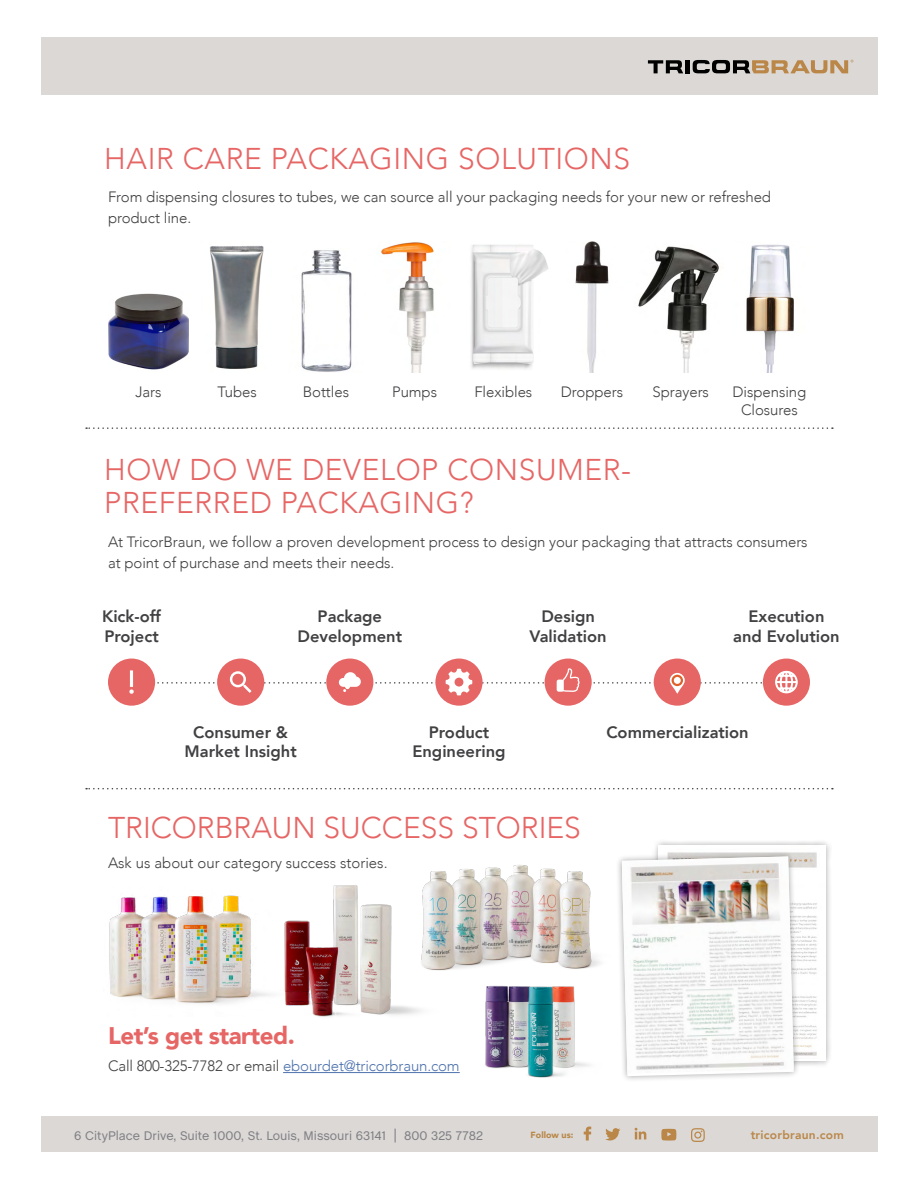
<style>
.page{position:relative;width:918px;height:1188px;background:#fff}
.page>*{position:absolute;margin:0;border:0;box-sizing:border-box;transform-origin:0 0}
.t1{font:300 30px/33px "Avenir";letter-spacing:.02em;color:#e66665}
.t2{font:300 30px "Avenir";color:#e66665}
.t3{font:900 24px "Avenir";letter-spacing:-.02em;color:#e66665}
.t4{font:800 16.5px/19.5px "Avenir";color:#414042;text-align:center}
.t5{font:300 15px/21px "Avenir";letter-spacing:-.005em;color:#414042}
.t6{font:300 15px "Avenir";letter-spacing:-.01em;color:#4f73ad}
.t7{font:12.75px "Chalet";color:#807f83}
.t8{font:800 12px "Avenir";letter-spacing:.02em;color:#ba8748}
.t9{font:900 8.85px "Avenir";color:#b98747}
.s1{color:#414042}
.s2{font-size:15.3px}
</style>
<div class="page">
<div style="left:41px;top:37px;width:837px;height:57px;background:#dbd8d6"></div>
<hr style="left:686px;top:60px;width:4px;height:13px;background:#000">
<svg style="left:648px;top:60px;width:35px;height:13px"></svg>
<svg style="left:693px;top:60px;width:160px;height:13px"></svg>
<div style="left:41px;top:1117px;width:837px;height:35px;background:#dbd8d6"></div>
<svg style="left:584px;top:1127px;width:7px;height:14px"></svg>
<svg style="left:635px;top:1128px;width:11px;height:11px"></svg>
<svg style="left:605px;top:1128px;width:15px;height:12px"></svg>
<svg style="left:661px;top:1129px;width:15px;height:12px"></svg>
<svg style="left:691px;top:1128px;width:14px;height:14px"></svg>
<div style="left:652px;top:839px;width:180px;height:229px;background:#000;opacity:.35"></div>
<img style="left:659px;top:845px;width:166px;height:214px">
<div style="left:615px;top:850px;width:185px;height:233px;background:#000;opacity:.35"></div>
<img style="left:622px;top:856px;width:172px;height:218px">
<div style="left:108px;top:659px;width:47px;height:47px;background:#e66665;border-radius:50%"></div>
<div style="left:217px;top:659px;width:47px;height:47px;background:#e66665;border-radius:50%"></div>
<div style="left:326px;top:659px;width:47px;height:47px;background:#e66665;border-radius:50%"></div>
<div style="left:435px;top:659px;width:48px;height:47px;background:#e66665;border-radius:50%"></div>
<div style="left:545px;top:659px;width:47px;height:47px;background:#e66665;border-radius:50%"></div>
<div style="left:654px;top:659px;width:47px;height:47px;background:#e66665;border-radius:50%"></div>
<div style="left:763px;top:659px;width:47px;height:47px;background:#e66665;border-radius:50%"></div>
<svg style="left:129px;top:668px;width:669px;height:27px"></svg>
<hr style="left:283px;top:1072px;width:177px;height:1px;background:#4f73ad">
<svg style="left:86px;top:788px;width:747px;height:1px"></svg>
<svg style="left:86px;top:427px;width:747px;height:2px"></svg>
<img style="left:108px;top:293px;width:80px;height:77px">
<img style="left:301px;top:250px;width:51px;height:122px">
<img style="left:471px;top:241px;width:323px;height:132px">
<img style="left:210px;top:245px;width:54px;height:124px">
<img style="left:381px;top:242px;width:53px;height:131px">
<img style="left:485px;top:988px;width:105px;height:90px">
<img style="left:109px;top:895px;width:162px;height:109px">
<img style="left:430px;top:865px;width:170px;height:123px">
<img style="left:284px;top:873px;width:168px;height:144px">
<h1 class="t1" style="left:104px;top:142px;width:527px">HAIR CARE PACKAGING SOLUTIONS</h1>
<p class="t5" style="left:108px;top:186px;width:665px">From dispensing closures to tubes, we can source all your packaging needs for your new or refreshed product line.</p>
<p class="t5" style="left:135px;top:381px;width:28px">Jars</p>
<p class="t5" style="left:218px;top:381px;width:41px">Tubes</p>
<p class="t5" style="left:303px;top:381px;width:48px">Bottles</p>
<p class="t5" style="left:392px;top:381px;width:46px">Pumps</p>
<p class="t5" style="left:474px;top:381px;width:59px">Flexibles</p>
<p class="t5" style="left:561px;top:381px;width:64px">Droppers</p>
<p class="t5" style="left:653px;top:381px;width:58px">Sprayers</p>
<p class="t5" style="left:733px;top:383px;width:75px;line-height:18px;text-align:center">Dispensing<br>Closures</p>
<h1 class="t1" style="left:104px;top:453px;width:528px">HOW DO WE DEVELOP CONSUMER-<br>PREFERRED PACKAGING?</h1>
<p class="t5" style="left:108px;top:531px;width:701px">At TricorBraun, we follow a proven development process to design your packaging that attracts consumers at point of purchase and meets their needs.</p>
<p class="t4" style="left:102px;top:607px;width:60px;text-align:left">Kick-off<br>Project</p>
<p class="t4" style="left:298px;top:607px;width:106px">Package<br>Development</p>
<p class="t4" style="left:530px;top:607px;width:79px">Design<br>Validation</p>
<p class="t4" style="left:733px;top:607px;width:108px">Execution and Evolution</p>
<p class="t4" style="left:185px;top:722px;width:114px">Consumer &amp;<br>Market Insight</p>
<p class="t4" style="left:412px;top:722px;width:95px">Product<br>Engineering</p>
<p class="t4" style="left:606px;top:722px;width:144px">Commercialization</p>
<h1 class="t2" style="left:108px;top:810px;width:475px">TRICORBRAUN SUCCESS STORIES</h1>
<p class="t5" style="left:108px;top:853px;width:281px">Ask us about our category success stories.</p>
<h2 class="t3" style="left:108px;top:1016px;width:188px">Let’s get started.</h2>
<p class="t6" style="left:108px;top:1057px;width:353px"><span class="s1">Call 800-325-7782 or email</span> ebourdet@tricorbraun.com</p>
<p class="t7" style="left:74px;top:1128px;width:411px">6 CityPlace Drive, Suite 1000, St. Louis, Missouri 63141 <span class="s2">|</span> 800 325 7782</p>
<p class="t9" style="left:531px;top:1127px;width:44px">Follow us:</p>
<p class="t8" style="left:751px;top:1126px;width:95px">tricorbraun.com</p>
</div>
